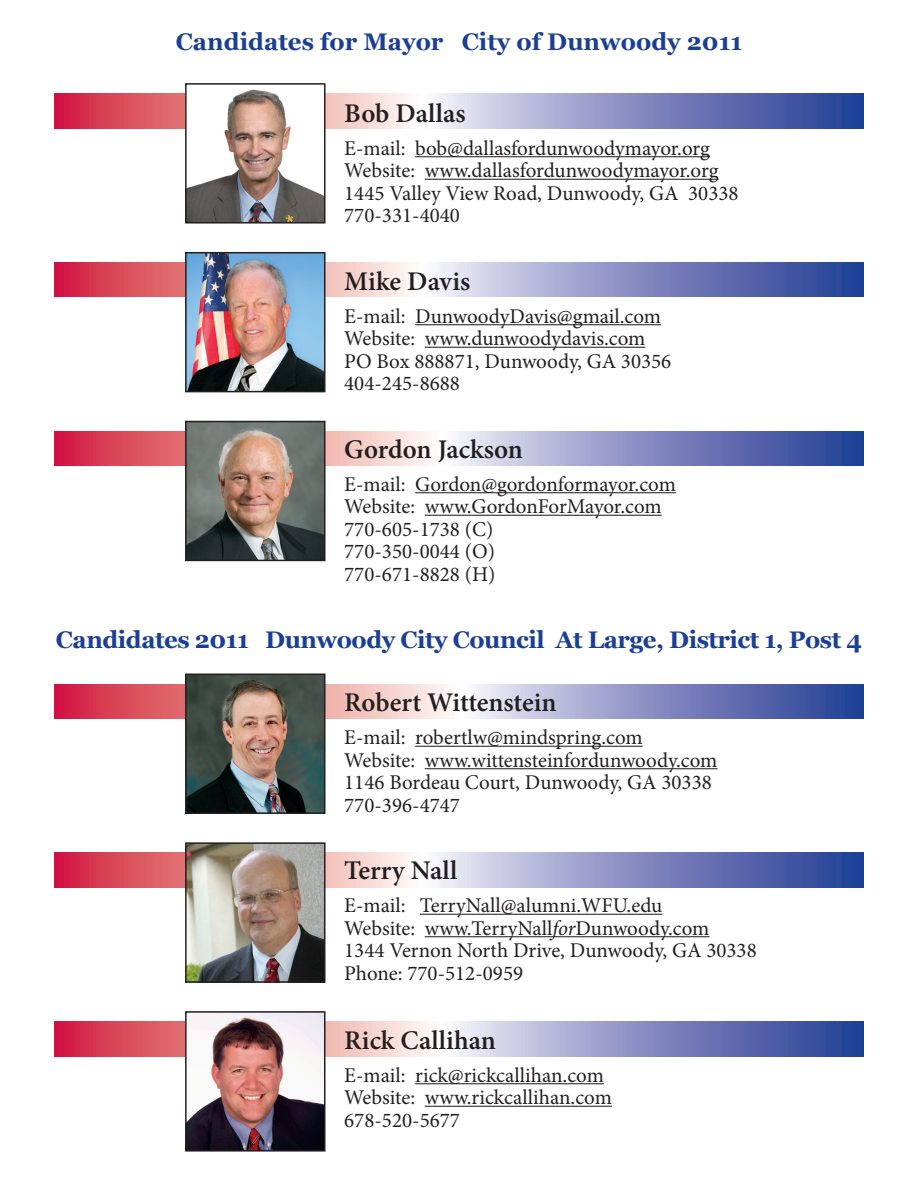
<style>
.page{position:relative;width:918px;height:1188px;background:#fff}
.page>*{position:absolute;margin:0;border:0;box-sizing:border-box;transform-origin:0 0}
.t1{font:600 27px "Minion Pro";color:#231f20}
.t2{font:700 24px "Georgia";letter-spacing:-.02em;color:#1b3f94}
.t3{font:700 24px "Georgia";color:#1b3f94}
.t4{font:21px/22.5px "Minion Pro";color:#231f20}
.s1{font-style:italic}
</style>
<div class="page">
<svg style="left:54px;top:262px;width:810px;height:35px;background:#a78cb1"></svg>
<svg style="left:54px;top:94px;width:810px;height:34px;background:#a78cb1"></svg>
<img style="left:188px;top:89px;width:135px;height:132px">
<div style="left:185px;top:83px;width:141px;height:141px;border:2px solid #231f20"></div>
<img style="left:188px;top:255px;width:135px;height:134px">
<div style="left:185px;top:252px;width:141px;height:140px;border:2px solid #231f20"></div>
<svg style="left:54px;top:1022px;width:810px;height:34px;background:#aa8eb1"></svg>
<svg style="left:54px;top:853px;width:810px;height:34px;background:#a78cb1"></svg>
<svg style="left:54px;top:684px;width:810px;height:35px;background:#ad8fb1"></svg>
<svg style="left:54px;top:431px;width:810px;height:35px;background:#aa8eb1"></svg>
<hr style="left:415px;top:156px;width:295px;height:1px;background:#231f20">
<hr style="left:425px;top:179px;width:294px;height:1px;background:#231f20">
<hr style="left:415px;top:324px;width:246px;height:1px;background:#231f20">
<hr style="left:425px;top:347px;width:220px;height:1px;background:#231f20">
<hr style="left:415px;top:492px;width:261px;height:1px;background:#231f20">
<hr style="left:425px;top:515px;width:237px;height:1px;background:#231f20">
<hr style="left:415px;top:746px;width:228px;height:1px;background:#231f20">
<hr style="left:425px;top:768px;width:292px;height:1px;background:#231f20">
<hr style="left:420px;top:914px;width:242px;height:1px;background:#231f20">
<hr style="left:425px;top:936px;width:284px;height:1px;background:#231f20">
<hr style="left:415px;top:1083px;width:189px;height:1px;background:#231f20">
<hr style="left:425px;top:1106px;width:187px;height:1px;background:#231f20">
<img style="left:188px;top:424px;width:135px;height:134px">
<div style="left:185px;top:421px;width:141px;height:140px;border:2px solid #231f20"></div>
<img style="left:188px;top:677px;width:135px;height:134px">
<div style="left:185px;top:674px;width:141px;height:140px;border:2px solid #231f20"></div>
<img style="left:188px;top:845px;width:135px;height:135px">
<div style="left:185px;top:842px;width:141px;height:141px;border:2px solid #231f20"></div>
<img style="left:188px;top:1014px;width:135px;height:135px">
<div style="left:185px;top:1011px;width:141px;height:141px;border:2px solid #231f20"></div>
<p class="t3" style="left:176px;top:28px;width:568px">Candidates for Mayor City of Dunwoody 2011</p>
<p class="t1" style="left:344px;top:94px;width:123px">Bob Dallas</p>
<p class="t4" style="left:344px;top:137px;width:367px">E-mail: bob@dallasfordunwoodymayor.org</p>
<p class="t4" style="left:344px;top:159px;width:376px">Website: www.dallasfordunwoodymayor.org</p>
<p class="t4" style="left:344px;top:182px;width:396px">1445 Valley View Road, Dunwoody, GA 30338</p>
<p class="t4" style="left:344px;top:204px;width:117px">770-331-4040</p>
<p class="t1" style="left:344px;top:262px;width:127px">Mike Davis</p>
<p class="t4" style="left:344px;top:305px;width:318px">E-mail: DunwoodyDavis@gmail.com</p>
<p class="t4" style="left:344px;top:327px;width:303px">Website: www.dunwoodydavis.com</p>
<p class="t4" style="left:344px;top:350px;width:329px">PO Box 888871, Dunwoody, GA 30356</p>
<p class="t4" style="left:344px;top:372px;width:117px">404-245-8688</p>
<p class="t1" style="left:344px;top:430px;width:180px">Gordon Jackson</p>
<p class="t4" style="left:344px;top:473px;width:333px">E-mail: Gordon@gordonformayor.com</p>
<p class="t4" style="left:344px;top:495px;width:319px">Website: www.GordonForMayor.com</p>
<p class="t4" style="left:344px;top:518px;width:153px;text-align:justify">770-605-1738 (C)<br>770-350-0044 (O)<br>770-671-8828 (H)</p>
<p class="t2" style="left:56px;top:626px;width:808px">Candidates 2011 Dunwoody City Council At Large, District 1, Post 4</p>
<p class="t1" style="left:344px;top:684px;width:214px">Robert Wittenstein</p>
<p class="t4" style="left:344px;top:726px;width:300px">E-mail: robertlw@mindspring.com</p>
<p class="t4" style="left:344px;top:749px;width:375px">Website: www.wittensteinfordunwoody.com</p>
<p class="t4" style="left:344px;top:771px;width:369px">1146 Bordeau Court, Dunwoody, GA 30338</p>
<p class="t4" style="left:344px;top:794px;width:117px">770-396-4747</p>
<p class="t1" style="left:344px;top:852px;width:115px">Terry Nall</p>
<p class="t4" style="left:344px;top:894px;width:367px">E-mail: TerryNall@alumni.WFU.edu<br>Website: www.TerryNall<span class="s1">for</span>Dunwoody.com</p>
<p class="t4" style="left:344px;top:939px;width:414px">1344 Vernon North Drive, Dunwoody, GA 30338<br>Phone: 770-512-0959</p>
<p class="t1" style="left:344px;top:1021px;width:153px">Rick Callihan</p>
<p class="t4" style="left:344px;top:1064px;width:269px">E-mail: rick@rickcallihan.com<br>Website: www.rickcallihan.com<br>678-520-5677</p>
</div>
